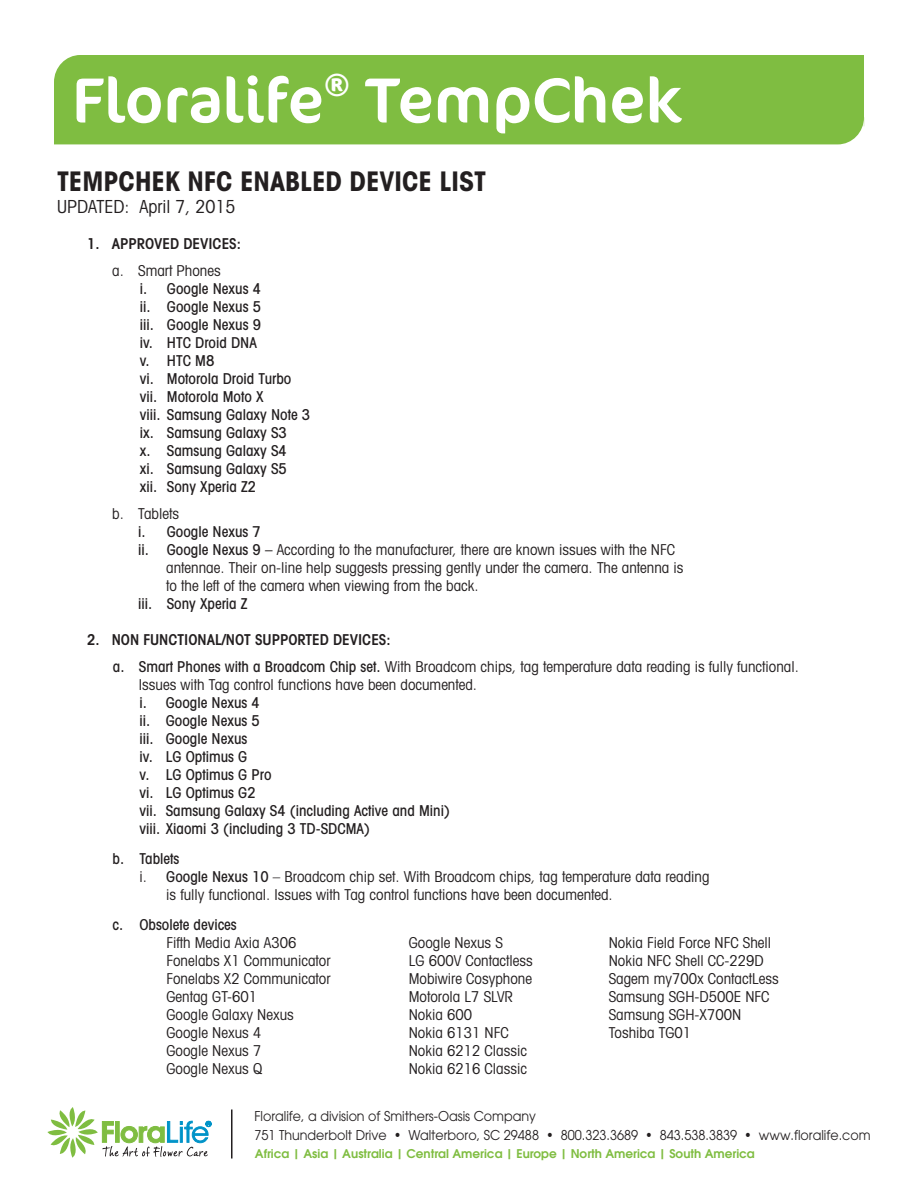
<style>
.page{position:relative;width:918px;height:1188px;background:#fff}
.page>*{position:absolute;margin:0;border:0;box-sizing:border-box;transform-origin:0 0}
.t1{font:64.2px "Cocon OT";color:#fff}
.t2{font:700 condensed 27px "Avant Garde";color:#231f20}
.t3{font:condensed 18px "Avant Garde";color:#231f20}
.t4{font:condensed 15px/18px "Avant Garde";color:#231f20}
.t5{font:500 condensed 15px/18px "Avant Garde";color:#231f20}
.t6{font:600 condensed 15px "Avant Garde";color:#231f20}
.t7{font:13.5px/19.5px "Avant Garde";color:#231f20;scale:.94 1}
.t8{font:600 12px "Avant Garde";color:#7fbd41}
.s1{font-weight:500}
.s2{font-weight:600}
</style>
<div class="page">
<div style="left:54px;top:55px;width:810px;height:89px;background:#7fbd41"></div>
<svg style="left:47px;top:1107px;width:165px;height:51px"></svg>
<hr style="left:231px;top:1109px;width:2px;height:50px;background:#231f20">
<h1 class="t1" style="left:72px;top:63px;width:611px">Floralife<sup>®</sup> TempChek</h1>
<h2 class="t2" style="left:57px;top:164px;width:431px">TEMPCHEK NFC ENABLED DEVICE LIST</h2>
<p class="t3" style="left:57px;top:195px;width:180px">UPDATED: April 7, 2015</p>
<p class="t6" style="left:87px;top:234px;width:155px">1. APPROVED DEVICES:</p>
<p class="t4" style="left:112px;top:261px;width:110px">a. Smart Phones</p>
<p class="t5" style="left:140px;top:279px;width:172px">i. Google Nexus 4<br>ii. Google Nexus 5<br>iii. Google Nexus 9<br>iv. HTC Droid DNA<br>v. HTC M8<br>vi. Motorola Droid Turbo vii. Motorola Moto X<br>viii. Samsung Galaxy Note 3 ix. Samsung Galaxy S3<br>x. Samsung Galaxy S4<br>xi. Samsung Galaxy S5<br>xii. Sony Xperia Z2</p>
<p class="t4" style="left:112px;top:504px;width:68px">b. Tablets</p>
<p class="t5" style="left:138px;top:522px;width:124px">i. Google Nexus 7</p>
<p class="t4" style="left:138px;top:540px;width:538px"><span class="s1">ii. Google Nexus 9 –</span> According to the manufacturer, there are known issues with the NFC</p>
<p class="t4" style="left:166px;top:558px;width:519px">antennae. Their on-line help suggests pressing gently under the camera. The antenna is</p>
<p class="t4" style="left:166px;top:576px;width:314px">to the left of the camera when viewing from the back.</p>
<p class="t5" style="left:138px;top:594px;width:111px">iii. Sony Xperia Z</p>
<p class="t4" style="left:113px;top:625px;width:687px;line-height:27px;text-indent:-26px"><span class="s2">2. NON FUNCTIONAL/NOT SUPPORTED DEVICES:<br></span><span class="s1">a. Smart Phones with a Broadcom Chip set.</span> With Broadcom chips, tag temperature data reading is fully functional.</p>
<p class="t4" style="left:139px;top:675px;width:340px">Issues with Tag control functions have been documented.</p>
<p class="t5" style="left:140px;top:693px;width:312px">i. Google Nexus 4<br>ii. Google Nexus 5<br>iii. Google Nexus<br>iv. LG Optimus G<br>v. LG Optimus G Pro<br>vi. LG Optimus G2<br>vii. Samsung Galaxy S4 (including Active and Mini) viii. Xiaomi 3 (including 3 TD-SDCMA)</p>
<p class="t5" style="left:113px;top:849px;width:68px">b. Tablets</p>
<p class="t4" style="left:139px;top:867px;width:572px">i. <span class="s1">Google Nexus 10</span> – Broadcom chip set. With Broadcom chips, tag temperature data reading</p>
<p class="t4" style="left:166px;top:885px;width:448px">is fully functional. Issues with Tag control functions have been documented.</p>
<p class="t5" style="left:113px;top:915px;width:126px">c. Obsolete devices</p>
<p class="t4" style="left:166px;top:933px;width:166px">Fifth Media Axia A306<br>Fonelabs X1 Communicator<br>Fonelabs X2 Communicator<br>Gentag GT-601<br>Google Galaxy Nexus<br>Google Nexus 4<br>Google Nexus 7<br>Google Nexus Q</p>
<p class="t4" style="left:409px;top:933px;width:126px">Google Nexus S<br>LG 600V Contactless<br>Mobiwire Cosyphone<br>Motorola L7 SLVR<br>Nokia 600<br>Nokia 6131 NFC<br>Nokia 6212 Classic<br>Nokia 6216 Classic</p>
<p class="t4" style="left:609px;top:933px;width:171px">Nokia Field Force NFC Shell<br>Nokia NFC Shell CC-229D<br>Sagem my700x ContactLess<br>Samsung SGH-D500E NFC<br>Samsung SGH-X700N<br>Toshiba TG01</p>
<p class="t7" style="left:254px;top:1106px;width:657px">Floralife, a division of Smithers-Oasis Company<br>751 Thunderbolt Drive • Walterboro, SC 29488 • 800.323.3689 • 843.538.3839 • www.floralife.com</p>
<p class="t8" style="left:255px;top:1146px;width:501px">Africa | Asia | Australia | Central America | Europe | North America | South America</p>
</div>
